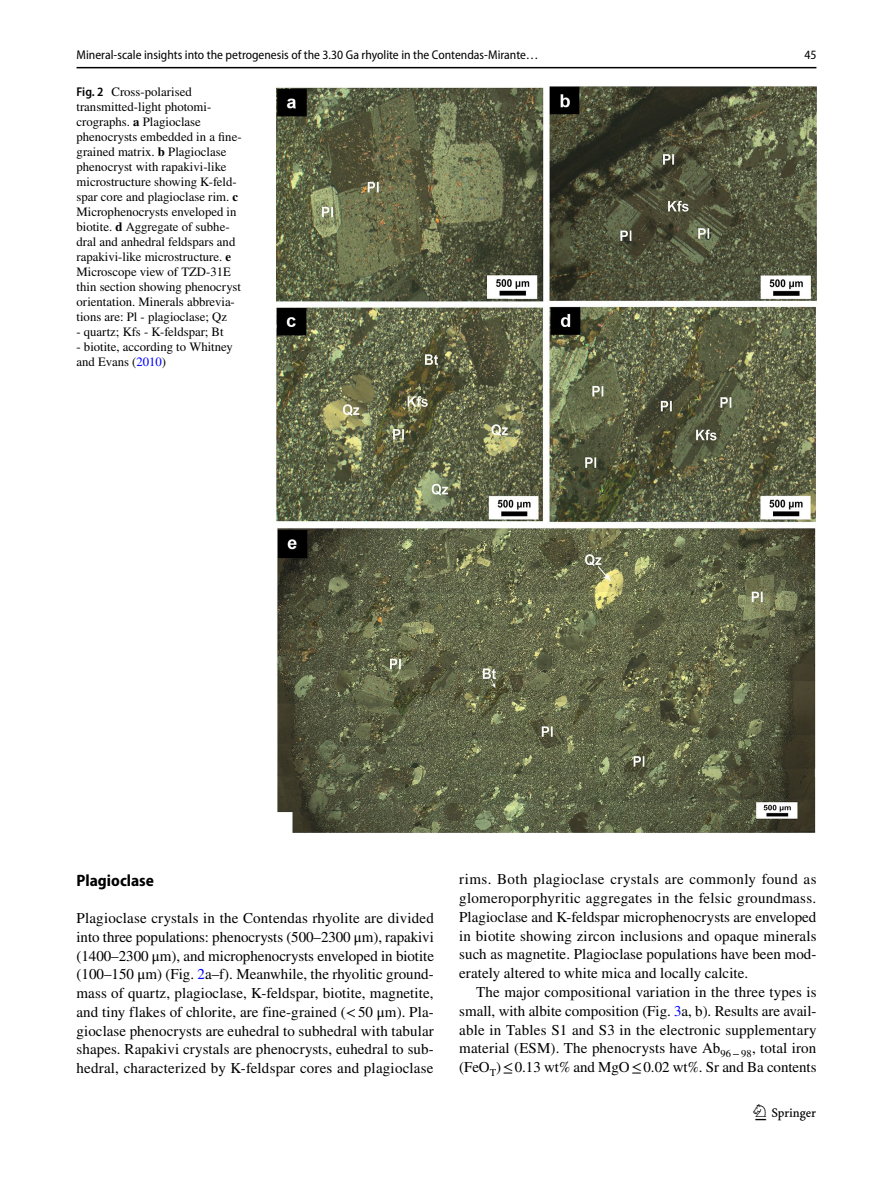
<style>
.page{position:relative;width:893px;height:1187px;background:#fff}
.page>*{position:absolute;margin:0;border:0;box-sizing:border-box;transform-origin:0 0}
.t1{font:22.5px "Springnew Regular 3";color:#000}
.t2{font:700 semi-condensed 16.5px "Myriad Pro";color:#000}
.t3{font:15px/18.8px "STIX";letter-spacing:.005em;color:#000;text-align:justify}
.t4{font:12.75px/15px "STIX";color:#000}
.t5{font:12.75px "Myriad Pro Semi Cn 3";color:#000}
.t6{font:semi-condensed 12.75px "Myriad Pro";color:#000}
.s1{font-family:"Myriad Pro";font-weight:600;font-stretch:semi-condensed}
.s2{font-weight:700}
.s3{color:#00f}
</style>
<div class="page">
<hr style="left:77px;top:67px;width:739px;height:1px;background:#000">
<img style="left:276px;top:87px;width:540px;height:745px">
<p class="t5" style="left:77px;top:48px;width:464px">Mineral-scale insights into the petrogenesis of the 3.30 Ga rhyolite in the Contendas-Mirante…</p>
<p class="t6" style="left:804px;top:48px;width:14px">45</p>
<p class="t4" style="left:77px;top:85px;width:167px"><span class="s1">Fig. 2</span> Cross-polarised transmitted-light photomi&shy;crographs. <span class="s2">a</span> Plagioclase phenocrysts embedded in a fine&shy;grained matrix. <span class="s2">b</span> Plagioclase phenocryst with rapakivi-like microstructure showing K-feld&shy;spar core and plagioclase rim. <span class="s2">c<br></span>Microphenocrysts enveloped in biotite. <span class="s2">d</span> Aggregate of subhe&shy;dral and anhedral feldspars and rapakivi-like microstructure. <span class="s2">e<br></span>Microscope view of TZD-31E thin section showing phenocryst orientation. Minerals abbrevia&shy;tions are: Pl - plagioclase; Qz</p>
<p class="t4" style="left:77px;top:325px;width:149px">- quartz; Kfs - K-feldspar; Bt</p>
<p class="t4" style="left:77px;top:340px;width:158px">- biotite, according to Whitney and Evans (<span class="s3">2010</span>)</p>
<p class="t2" style="left:77px;top:870px;width:79px">Plagioclase</p>
<p class="t3" style="left:77px;top:909px;width:359px">Plagioclase crystals in the Contendas rhyolite are divided into three populations: phenocrysts (500–2300 μm), rapakivi (1400–2300 μm), and microphenocrysts enveloped in biotite (100–150 μm) (Fig. <span class="s3">2</span>a–f). Meanwhile, the rhyolitic ground&shy;mass of quartz, plagioclase, K-feldspar, biotite, magnetite, and tiny flakes of chlorite, are fine-grained (&lt;50 μm). Pla&shy;gioclase phenocrysts are euhedral to subhedral with tabular shapes. Rapakivi crystals are phenocrysts, euhedral to sub&shy;hedral, characterized by K-feldspar cores and plagioclase</p>
<p class="t3" style="left:459px;top:871px;width:359px">rims. Both plagioclase crystals are commonly found as glomeroporphyritic aggregates in the felsic groundmass.<br>Plagioclase and K-feldspar microphenocrysts are enveloped in biotite showing zircon inclusions and opaque minerals such as magnetite. Plagioclase populations have been mod&shy;erately altered to white mica and locally calcite.</p>
<p class="t3" style="left:459px;top:983px;width:359px;text-indent:17px">The major compositional variation in the three types is small, with albite composition (Fig. <span class="s3">3</span>a, b). Results are avail&shy;able in Tables S1 and S3 in the electronic supplementary material (ESM). The phenocrysts have Ab<sub>96−98</sub>, total iron (FeO<sub>T</sub>)≤0.13 wt% and MgO≤0.02 wt%. Sr and Ba contents</p>
<h1 class="t1" style="left:755px;top:1104px;width:62px">1 3</h1>
</div>
